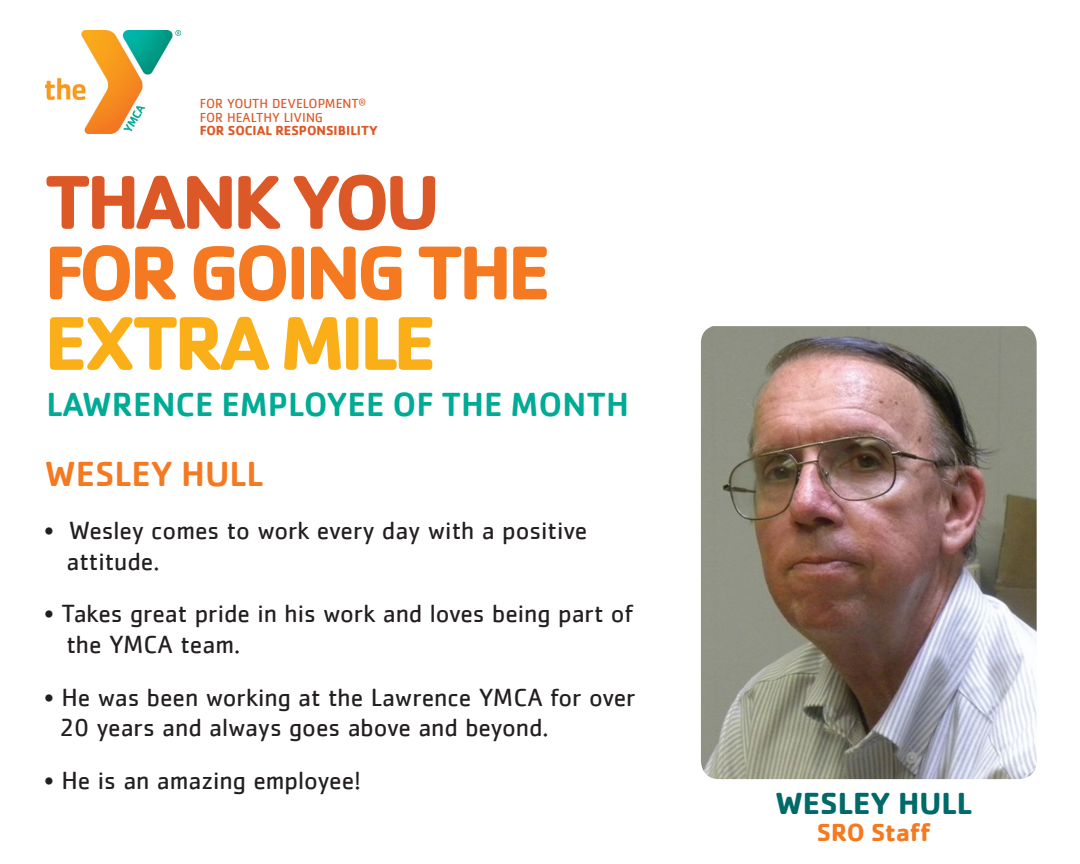
<style>
.page{position:relative;width:1080px;height:864px;background:#fff}
.page>*{position:absolute;margin:0;border:0;box-sizing:border-box;transform-origin:0 0}
.t1{font:700 79.05px "Cachet";letter-spacing:-.06em;color:#f47921}
.t2{font:700 79.05px "Cachet";letter-spacing:-.06em;color:#faaf18}
.t3{font:700 79.05px "Cachet";letter-spacing:-.06em;color:#dd5827}
.t4{font:500 36px "Cachet";color:#f47921}
.t5{font:500 34.5px "Cachet";color:#00ab95}
.t6{font:700 31.5px "Cachet";color:#016a69}
.t7{font:25.65px/30.8px "Cachet";color:#231f20}
.t8{font:700 25.5px "Cachet";color:#f47921}
.t9{font:13.5px/13.5px "Cachet";color:#dd5827}
.t10{font:700 13.5px "Cachet";color:#dd5827}
</style>
<div class="page">
<img style="left:701px;top:326px;width:336px;height:453px">
<img style="left:45px;top:30px;width:136px;height:104px">
<p class="t9" style="left:200px;top:97px;width:168px">FOR YOUTH DEVELOPMENT<sup>®<br></sup>FOR HEALTHY LIVING</p>
<p class="t10" style="left:200px;top:122px;width:9px">FOR</p>
<p class="t10" style="left:228px;top:122px;width:88px">SOCIAL RESPONSI</p>
<p class="t10" style="left:338px;top:122px;width:40px">BILITY</p>
<h1 class="t3" style="left:44px;top:151px;width:398px">THANK YOU</h1>
<h1 class="t1" style="left:44px;top:222px;width:508px">FOR GOING THE</h1>
<h1 class="t2" style="left:44px;top:292px;width:394px">EXTRA MILE</h1>
<h3 class="t5" style="left:46px;top:383px;width:584px">LAWRENCE EMPLOYEE OF THE MONTH</h3>
<h2 class="t4" style="left:45px;top:452px;width:89px">WESLEY</h2>
<h2 class="t4" style="left:181px;top:452px;width:65px">HULL</h2>
<p class="t7" style="left:66px;top:515px;width:522px;text-indent:-22px">• Wesley comes to work every day with a positive attitude.</p>
<p class="t7" style="left:66px;top:598px;width:569px;text-indent:-22px">• Takes great pride in his work and loves being part of the YMCA team.</p>
<p class="t7" style="left:59px;top:681px;width:578px;text-indent:-15px">• He was been working at the Lawrence YMCA for over<br>20 years and always goes above and beyond.</p>
<p class="t7" style="left:44px;top:764px;width:318px">• He is an amazing employee!</p>
<p class="t6" style="left:775px;top:783px;width:198px">WESLEY HULL</p>
<p class="t8" style="left:817px;top:815px;width:17px">SRO</p>
<p class="t8" style="left:871px;top:815px;width:61px">STAFF</p>
</div>
